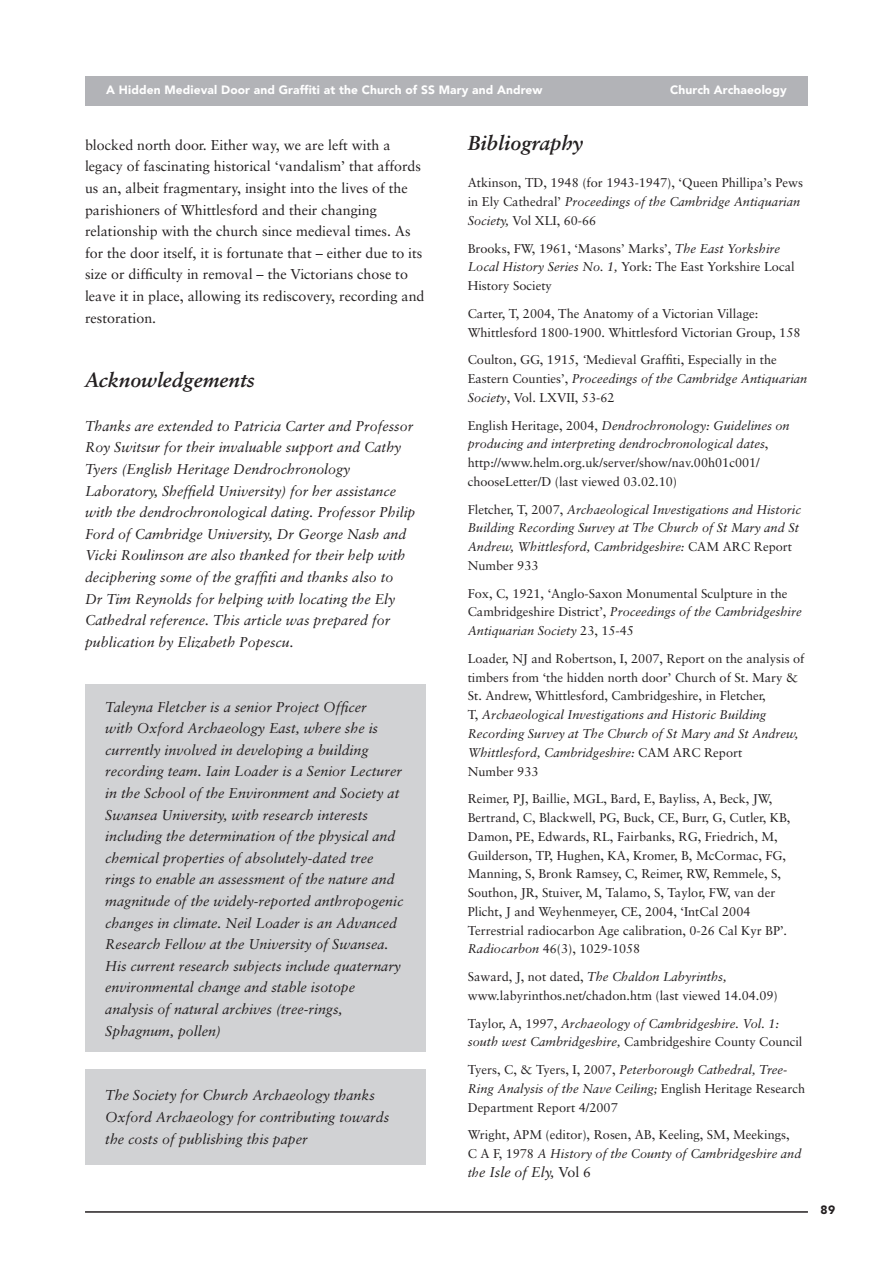
<style>
.page{position:relative;width:893px;height:1263px;background:#fff}
.page>*{position:absolute;margin:0;border:0;box-sizing:border-box;transform-origin:0 0}
.t1{font:italic 700 20.25px "Sabon";color:#231f20}
.t2{font:italic 14.25px/21.6px "Sabon";color:#231f20}
.t3{font:14.25px/21.6px "Sabon";color:#231f20}
.t4{font:12.75px/18.8px "Sabon";color:#231f20}
.t5{font:italic 12.75px/18.8px "Sabon";color:#231f20}
.t6{font:900 12px "Avenir";letter-spacing:.01em;color:#fff}
.t7{font:900 12px "Avenir";color:#231f20}
.s1{font-style:italic}
.s2{font-style:normal}
.s3{font-size:12.75px}
</style>
<div class="page">
<div style="left:85px;top:1070px;width:340px;height:95px;background:#d1d2d4"></div>
<div style="left:85px;top:685px;width:340px;height:367px;background:#d1d2d4"></div>
<hr style="left:85px;top:1211px;width:723px;height:2px;background:#231f20">
<div style="left:85px;top:77px;width:723px;height:29px;background:#b2b3b7"></div>
<p class="t6" style="left:106px;top:83px;width:438px">A Hidden Medieval Door and Graffiti at the Church of SS Mary and Andrew</p>
<p class="t6" style="left:670px;top:83px;width:118px">Church Archaeology</p>
<p class="t3" style="left:85px;top:134px;width:341px">blocked north door. Either way, we are left with a legacy of fascinating historical ‘vandalism’ that affords us an, albeit fragmentary, insight into the lives of the parishioners of Whittlesford and their changing relationship with the church since medieval times. As for the door itself, it is fortunate that – either due to its size or difficulty in removal – the Victorians chose to leave it in place, allowing its rediscovery, recording and restoration.</p>
<h1 class="t1" style="left:85px;top:368px;width:171px">Acknowledgements</h1>
<p class="t2" style="left:85px;top:415px;width:332px">Thanks are extended to Patricia Carter and Professor Roy Switsur for their invaluable support and Cathy Tyers (English Heritage Dendrochronology Laboratory, Sheffield University) for her assistance with the dendrochronological dating. Professor Philip Ford of Cambridge University, Dr George Nash and Vicki Roulinson are also thanked for their help with deciphering some of the graffiti and thanks also to<br>Dr Tim Reynolds for helping with locating the Ely Cathedral reference. This article was prepared for publication by Elizabeth Popescu.</p>
<p class="t2" style="left:105px;top:696px;width:300px">Taleyna Fletcher is a senior Project Officer<br>with Oxford Archaeology East, where she is currently involved in developing a building recording team. Iain Loader is a Senior Lecturer in the School of the Environment and Society at Swansea University, with research interests including the determination of the physical and chemical properties of absolutely-dated tree rings to enable an assessment of the nature and magnitude of the widely-reported anthropogenic changes in climate. Neil Loader is an Advanced Research Fellow at the University of Swansea.<br>His current research subjects include quaternary environmental change and stable isotope analysis of natural archives (tree-rings, Sphagnum, pollen)</p>
<p class="t2" style="left:105px;top:1085px;width:285px">The Society for Church Archaeology thanks<br>Oxford Archaeology for contributing towards the costs of publishing this paper</p>
<h1 class="t1" style="left:468px;top:131px;width:117px">Bibliography</h1>
<p class="t4" style="left:468px;top:173px;width:337px">Atkinson, TD, 1948 (for 1943-1947), ‘Queen Phillipa’s Pews in Ely Cathedral’ <span class="s1">Proceedings of the Cambridge Antiquarian<br>Society,</span> Vol XLI, 60-66</p>
<p class="t4" style="left:468px;top:239px;width:328px">Brooks, FW, 1961, ‘Masons’ Marks’, <span class="s1">The East Yorkshire<br>Local History Series No. 1,</span> York: The East Yorkshire Local<br>History Society</p>
<p class="t4" style="left:468px;top:304px;width:334px">Carter, T, 2004, The Anatomy of a Victorian Village:<br>Whittlesford 1800-1900. Whittlesford Victorian Group, 158</p>
<p class="t4" style="left:468px;top:350px;width:341px">Coulton, GG, 1915, <span class="s1">‘</span>Medieval Graffiti, Especially in the<br>Eastern Counties’, <span class="s1">Proceedings of the Cambridge Antiquarian<br>Society</span>, Vol. LXVII, 53-62</p>
<p class="t4" style="left:468px;top:416px;width:323px">English Heritage, 2004, <span class="s1">Dendrochronology: Guidelines on producing and interpreting dendrochronological dates</span>, http://www.helm.org.uk/server/show/nav.00h01c001/ chooseLetter/D (last viewed 03.02.10)</p>
<p class="t5" style="left:468px;top:500px;width:335px"><span class="s2">Fletcher, T, 2007,</span> Archaeological Investigations and Historic Building Recording Survey at The Church of St Mary and St Andrew, Whittlesford, Cambridgeshire: <span class="s2">CAM ARC Report Number 933</span></p>
<p class="t4" style="left:468px;top:584px;width:335px">Fox, C, 1921, ‘Anglo-Saxon Monumental Sculpture in the<br>Cambridgeshire District’, <span class="s1">Proceedings of the Cambridgeshire<br>Antiquarian Society</span> 23, 15-45</p>
<p class="t4" style="left:468px;top:649px;width:338px">Loader, NJ and Robertson, I, 2007, Report on the analysis of timbers from ‘the hidden north door’ Church of St. Mary &amp; St. Andrew, Whittlesford, Cambridgeshire, in Fletcher,<br>T, <span class="s1">Archaeological Investigations and Historic Building Recording Survey at The Church of St Mary and St Andrew, Whittlesford, Cambridgeshire:</span> CAM ARC Report<br>Number 933</p>
<p class="t4" style="left:468px;top:789px;width:324px">Reimer, PJ, Baillie, MGL, Bard, E, Bayliss, A, Beck, JW, Bertrand, C, Blackwell, PG, Buck, CE, Burr, G, Cutler, KB, Damon, PE, Edwards, RL, Fairbanks, RG, Friedrich, M, Guilderson, TP, Hughen, KA, Kromer, B, McCormac, FG, Manning, S, Bronk Ramsey, C, Reimer, RW, Remmele, S, Southon, JR, Stuiver, M, Talamo, S, Taylor, FW, van der Plicht, J and Weyhenmeyer, CE, 2004, ‘IntCal 2004<br>Terrestrial radiocarbon Age calibration, 0-26 Cal Kyr BP’.<br><span class="s1">Radiocarbon</span> 46(3), 1029-1058</p>
<p class="t4" style="left:468px;top:967px;width:312px">Saward, J, not dated, <span class="s1">The Chaldon Labyrinths, </span>www.labyrinthos.net/chadon.htm (last viewed 14.04.09)</p>
<p class="t5" style="left:468px;top:1014px;width:336px"><span class="s2">Taylor, A, 1997,</span> Archaeology of Cambridgeshire. Vol. 1: south west Cambridgeshire, <span class="s2">Cambridgeshire County Council</span></p>
<p class="t4" style="left:468px;top:1060px;width:339px">Tyers, C, &amp; Tyers, I, 2007, <span class="s1">Peterborough Cathedral, Tree-<br>Ring Analysis of the Nave Ceiling;</span> English Heritage Research<br>Department Report 4/2007</p>
<p class="t4" style="left:468px;top:1125px;width:335px">Wright, APM (editor), Rosen, AB, Keeling, SM, Meekings,<br>C A F, 1978 <span class="s1">A History of the County of Cambridgeshire and</span></p>
<p class="t2" style="left:468px;top:1161px;width:125px"><span class="s3">th</span>e Isle of Ely, <span class="s2">Vol 6</span></p>
<p class="t7" style="left:820px;top:1202px;width:16px">89</p>
</div>
